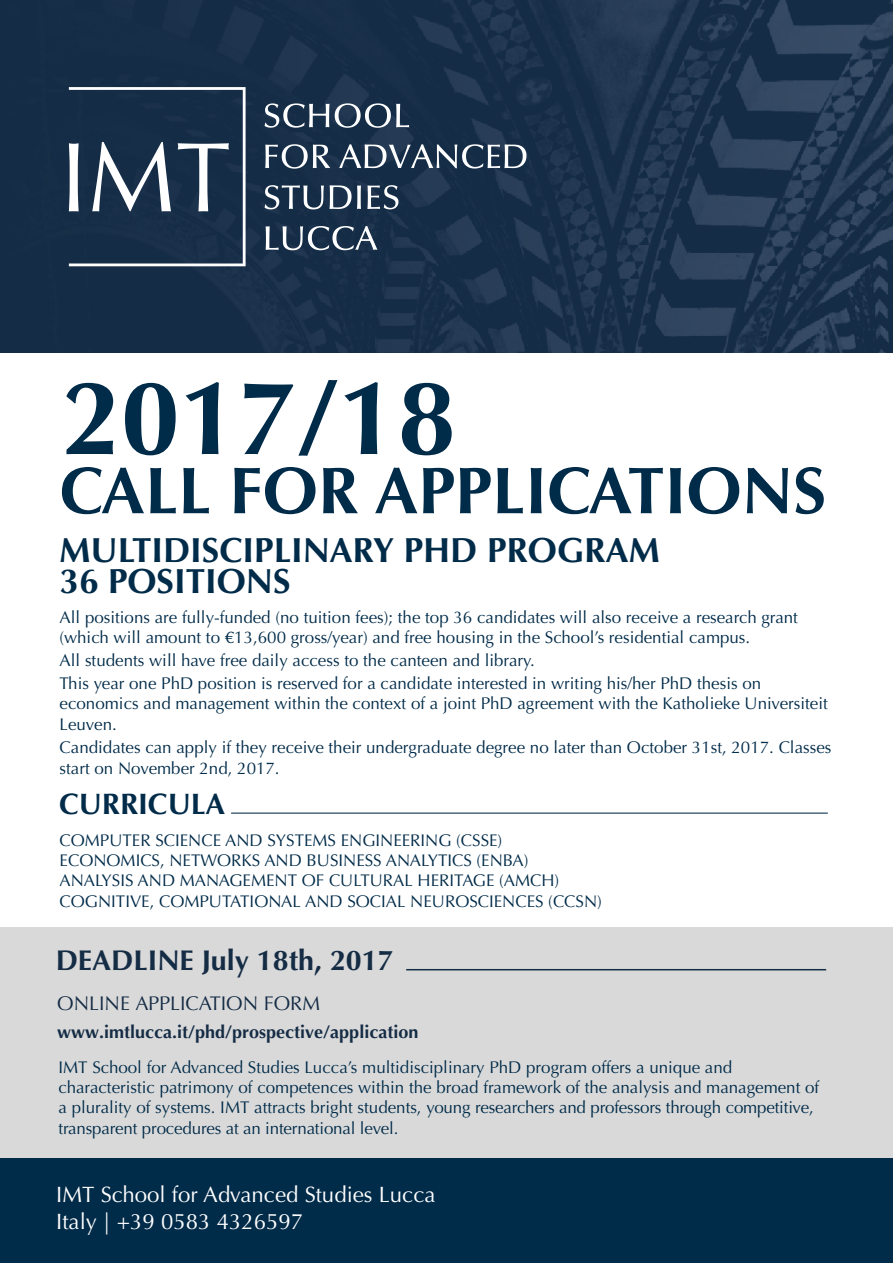
<style>
.page{position:relative;width:893px;height:1263px;background:#fff}
.page>*{position:absolute;margin:0;border:0;box-sizing:border-box;transform-origin:0 0}
.t1{font:700 105.75px "Optima";color:#002b49}
.t2{font:700 66.15px "Optima";color:#002b49}
.t3{font:700 34.95px/30.8px "Optima";color:#002b49}
.t4{font:700 29.7px "Optima";color:#002b49}
.t5{font:700 28.65px "Optima";color:#152c45}
.t6{font:22.2px/26.7px "Optima";color:#fff}
.t7{font:19.8px "Optima";color:#152c45}
.t8{font:700 18px "Optima";color:#152c45}
.t9{font:16.95px/20.4px "Optima";color:#002b49}
</style>
<div class="page">
<div style="left:0;top:1158px;width:893px;height:105px;background:#002b49"></div>
<div style="left:0;top:927px;width:893px;height:231px;background:#d9d9d9"></div>
<img style="left:0;top:0;width:893px;height:352px">
<svg style="left:265px;top:103px;width:64px;height:25px"></svg>
<svg style="left:335px;top:103px;width:74px;height:25px"></svg>
<svg style="left:265px;top:144px;width:65px;height:25px"></svg>
<svg style="left:339px;top:144px;width:187px;height:25px"></svg>
<svg style="left:265px;top:185px;width:59px;height:24px"></svg>
<svg style="left:330px;top:185px;width:31px;height:24px"></svg>
<svg style="left:367px;top:185px;width:31px;height:24px"></svg>
<svg style="left:266px;top:226px;width:111px;height:24px"></svg>
<svg style="left:69px;top:87px;width:177px;height:179px;background:#364a60"></svg>
<hr style="left:231px;top:812px;width:597px;height:2px;background:#002b49">
<hr style="left:406px;top:969px;width:420px;height:1px;background:#152c45">
<h1 class="t1" style="left:62px;top:357px;width:396px">2017/18</h1>
<h2 class="t2" style="left:60px;top:452px;width:768px">CALL FOR APPLICATIONS</h2>
<h3 class="t3" style="left:60px;top:535px;width:602px">MULTIDISCIPLINARY PHD PROGRAM<br>36 POSITIONS</h3>
<p class="t9" style="left:60px;top:607px;width:740px">All positions are fully-funded (no tuition fees); the top 36 candidates will also receive a research grant (which will amount to €13,600 gross/year) and free housing in the School’s residential campus.</p>
<p class="t9" style="left:60px;top:648px;width:703px;line-height:23.5px">All students will have free daily access to the canteen and library.<br>This year one PhD position is reserved for a candidate interested in writing his/her PhD thesis on</p>
<p class="t9" style="left:60px;top:694px;width:770px">economics and management within the context of a joint PhD agreement with the Katholieke Universiteit<br>Leuven.</p>
<p class="t9" style="left:60px;top:738px;width:773px">Candidates can apply if they receive their undergraduate degree no later than October 31st, 2017. Classes start on November 2nd, 2017.</p>
<h3 class="t4" style="left:59px;top:786px;width:168px">CURRICULA</h3>
<p class="t9" style="left:60px;top:830px;width:544px">COMPUTER SCIENCE AND SYSTEMS ENGINEERING (CSSE)<br>ECONOMICS, NETWORKS AND BUSINESS ANALYTICS (ENBA)<br>ANALYSIS AND MANAGEMENT OF CULTURAL HERITAGE (AMCH)<br>COGNITIVE, COMPUTATIONAL AND SOCIAL NEUROSCIENCES (CCSN)</p>
<h3 class="t5" style="left:56px;top:943px;width:339px">DEADLINE July 18th, 2017</h3>
<p class="t7" style="left:57px;top:992px;width:264px">ONLINE APPLICATION FORM</p>
<p class="t8" style="left:57px;top:1021px;width:363px">www.imtlucca.it/phd/prospective/application</p>
<p class="t9" style="left:58px;top:1057px;width:762px">IMT School for Advanced Studies Lucca’s multidisciplinary PhD program offers a unique and characteristic patrimony of competences within the broad framework of the analysis and management of a plurality of systems. IMT attracts bright students, young researchers and professors through competitive, transparent procedures at an international level.</p>
<h3 class="t6" style="left:56px;top:1181px;width:381px">IMT School for Advanced Studies Lucca<br>Italy | +39 0583 4326597</h3>
</div>
